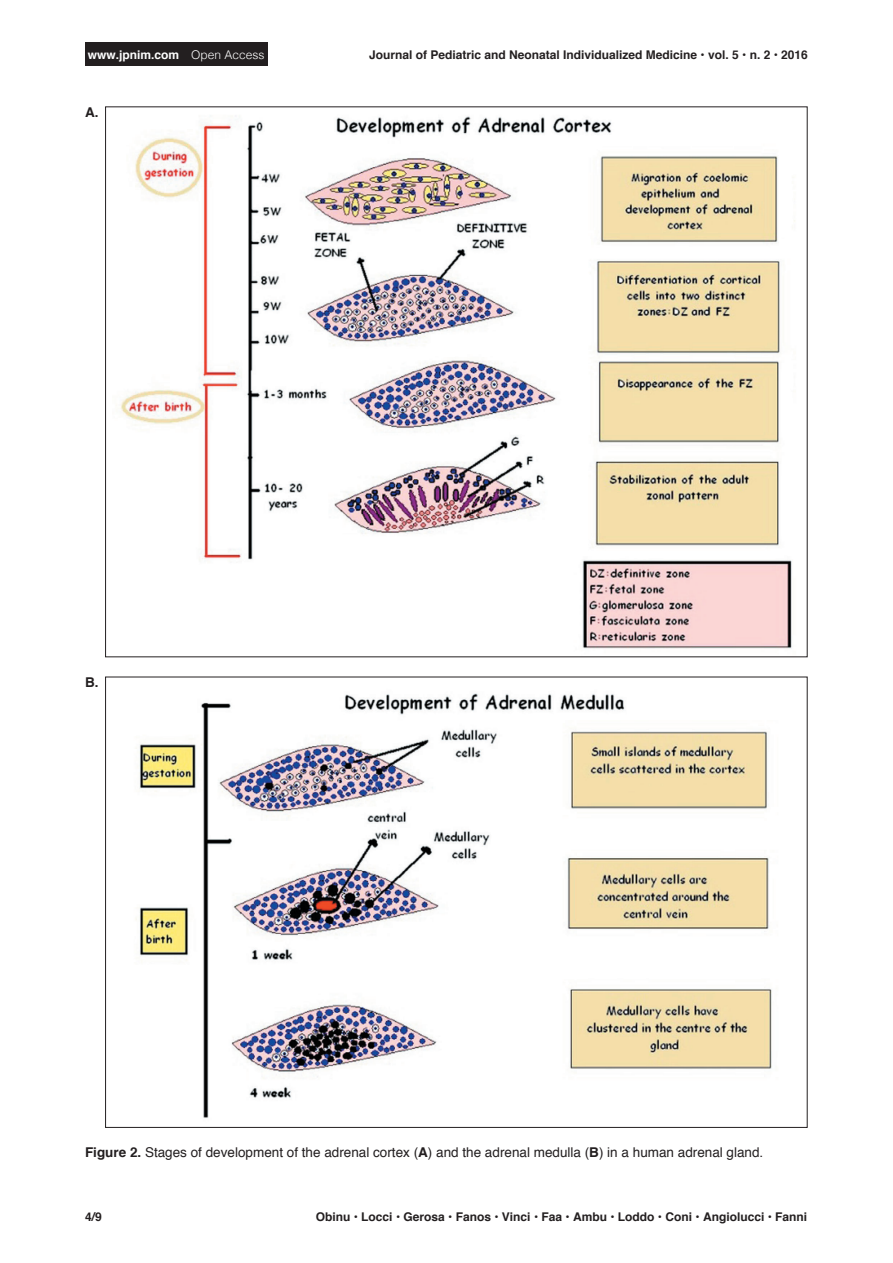
<style>
.page{position:relative;width:893px;height:1263px;background:#fff}
.page>*{position:absolute;margin:0;border:0;box-sizing:border-box;transform-origin:0 0}
.t1{font:13.5px "Helvetica";color:#231f20}
.t2{font:700 13.5px "Helvetica";color:#231f20}
.Footer_Left{font:700 12px "Helvetica";color:#231f20}
.t3{font:700 12px "Helvetica";color:#fff}
.s1{font-weight:300}
.s2{font-weight:700}
</style>
<div class="page">
<div style="left:85px;top:43px;width:182px;height:23px;background:#231f20"></div>
<img style="left:120px;top:116px;width:675px;height:533px">
<img style="left:135px;top:693px;width:637px;height:425px">
<p class="t3" style="left:88px;top:45px;width:178px">www.jpnim.com <span class="s1">Open Access</span></p>
<p class="Footer_Left" style="left:369px;top:45px;width:440px">Journal of Pediatric and Neonatal Individualized Medicine • vol. 5 • n. 2 • 2016</p>
<p class="t2" style="left:85px;top:101px;width:15px">A.</p>
<p class="t2" style="left:85px;top:671px;width:15px">B.</p>
<p class="t1" style="left:85px;top:1141px;width:680px"><span class="s2">Figure 2.</span> Stages of development of the adrenal cortex (<span class="s2">A</span>) and the adrenal medulla (<span class="s2">B</span>) in a human adrenal gland.</p>
<p class="Footer_Left" style="left:85px;top:1207px;width:18px">4/9</p>
<p class="Footer_Left" style="left:316px;top:1207px;width:493px">Obinu • Locci • Gerosa • Fanos • Vinci • Faa • Ambu • Loddo • Coni • Angiolucci • Fanni</p>
</div>
